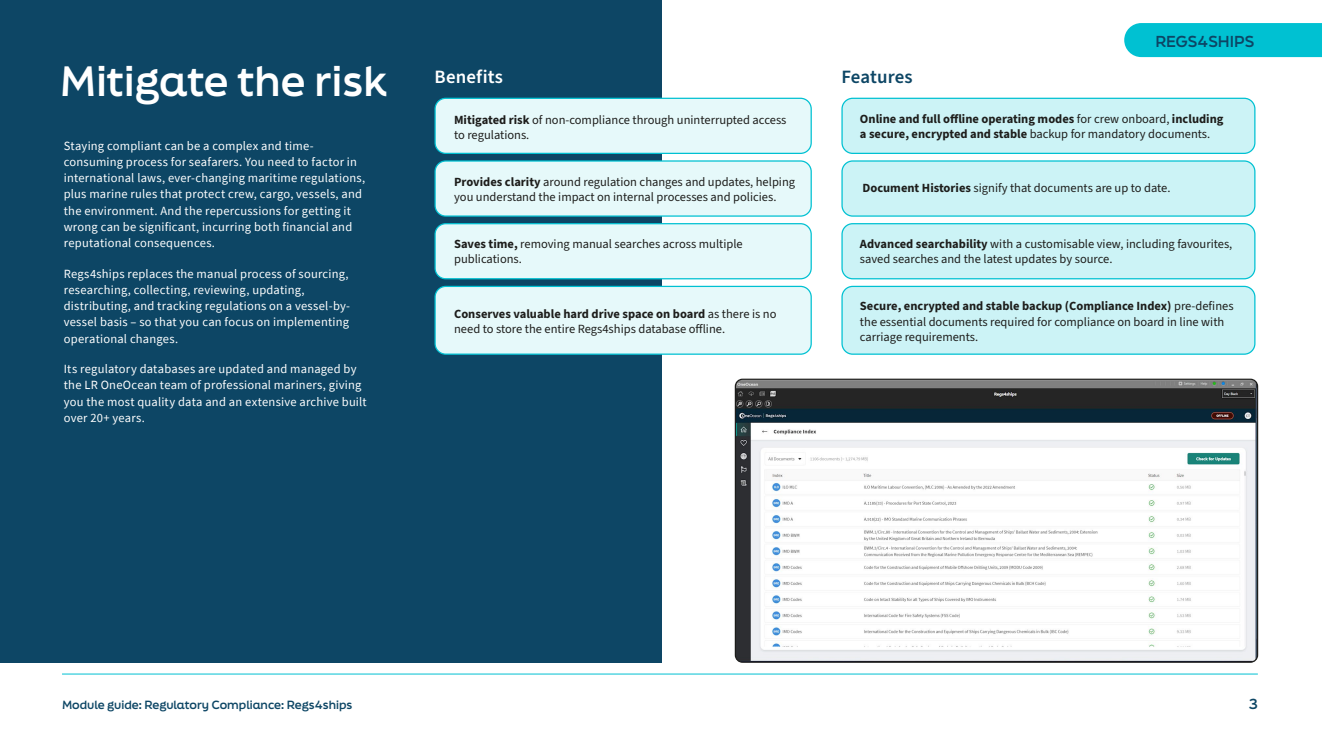
<style>
.page{position:relative;width:1322px;height:745px;background:#fff}
.page>*{position:absolute;margin:0;border:0;box-sizing:border-box;transform-origin:0 0}
.t1{font:700 40px "Final Six";color:#fff}
.t2{font:600 18.88px "Source Sans Pro";letter-spacing:.01em;color:#fff}
.t3{font:600 18.88px "Source Sans Pro";letter-spacing:.005em;color:#0d4665}
.t4{font:700 15px "Final Six";color:#0d4665}
.t5{font:700 13.75px "Final Six";color:#0d4665}
.t6{font:12.5px/16.2px "Source Sans Pro";letter-spacing:.015em;color:#fff}
.t7{font:12.5px/15px "Source Sans 3";color:#1d1d1b}
.t8{font:700 12.5px/15px "Source Sans 3";color:#1d1d1b}
.t9{font:700 11.25px "Final Six";color:#0d4665}
.s1{font-weight:700}
.s2{font-weight:400}
</style>
<div class="page">
<hr style="left:62px;top:673px;width:1196px;height:1px;background:#00c1d2">
<div style="left:0;top:0;width:661px;height:662px;background:#0d4665"></div>
<div style="left:842px;top:98px;width:413px;height:55px;background:#ccf3f6;border-radius:11px"></div>
<div style="left:841px;top:98px;width:414px;height:56px;border:1px solid #00c1d2;border-radius:11px"></div>
<div style="left:435px;top:98px;width:376px;height:55px;background:#e6f9fa;border-radius:11px"></div>
<div style="left:434px;top:98px;width:378px;height:56px;border:1px solid #00c1d2;border-radius:11px"></div>
<div style="left:842px;top:161px;width:413px;height:55px;background:#ccf3f6;border-radius:11px"></div>
<div style="left:841px;top:160px;width:414px;height:56px;border:1px solid #00c1d2;border-radius:11px"></div>
<div style="left:435px;top:161px;width:376px;height:55px;background:#e6f9fa;border-radius:11px"></div>
<div style="left:434px;top:160px;width:378px;height:56px;border:1px solid #00c1d2;border-radius:11px"></div>
<div style="left:842px;top:223px;width:413px;height:55px;background:#ccf3f6;border-radius:11px"></div>
<div style="left:841px;top:223px;width:414px;height:56px;border:1px solid #00c1d2;border-radius:11px"></div>
<div style="left:435px;top:223px;width:376px;height:55px;background:#e6f9fa;border-radius:11px"></div>
<div style="left:434px;top:223px;width:378px;height:56px;border:1px solid #00c1d2;border-radius:11px"></div>
<div style="left:842px;top:286px;width:413px;height:68px;background:#ccf3f6;border-radius:11px"></div>
<div style="left:841px;top:285px;width:414px;height:69px;border:1px solid #00c1d2;border-radius:11px"></div>
<div style="left:435px;top:286px;width:376px;height:68px;background:#e6f9fa;border-radius:11px"></div>
<div style="left:434px;top:285px;width:378px;height:69px;border:1px solid #00c1d2;border-radius:11px"></div>
<img style="left:735px;top:380px;width:522px;height:281px">
<div style="left:735px;top:378px;width:523px;height:284px;border:1px solid #1d1d1b;border-radius:7px"></div>
<div style="left:1124px;top:23px;width:198px;height:34px;background:#00c1d2"></div>
<h1 class="t1" style="left:60px;top:52px;width:329px">Mitigate the risk</h1>
<p class="t6" style="left:64px;top:137px;width:303px">Staying compliant can be a complex and time&shy;consuming process for seafarers. You need to factor in international laws, ever-changing maritime regulations, plus marine rules that protect crew, cargo, vessels, and the environment. And the repercussions for getting it wrong can be significant, incurring both financial and reputational consequences.</p>
<p class="t6" style="left:64px;top:265px;width:288px">Regs4ships replaces the manual process of sourcing, researching, collecting, reviewing, updating, distributing, and tracking regulations on a vessel-by&shy;vessel basis – so that you can focus on implementing operational changes.</p>
<p class="t6" style="left:64px;top:360px;width:304px">Its regulatory databases are updated and managed by the LR OneOcean team of professional mariners, giving you the most quality data and an extensive archive built over 20+ years.</p>
<h2 class="t2" style="left:434px;top:64px;width:70px">Benefits</h2>
<h2 class="t3" style="left:841px;top:64px;width:73px">Features</h2>
<p class="t4" style="left:1155px;top:30px;width:101px">REGS4SHIPS</p>
<p class="t7" style="left:454px;top:112px;width:334px"><span class="s1">Mitigated risk</span> of non-compliance through uninterrupted access to regulations.</p>
<p class="t8" style="left:860px;top:111px;width:365px">Online and full offline operating modes <span class="s2">for crew onboard,</span> including a secure, encrypted and stable <span class="s2">backup for mandatory documents.</span></p>
<p class="t7" style="left:454px;top:174px;width:343px"><span class="s1">Provides clarity</span> around regulation changes and updates, helping you understand the impact on internal processes and policies.</p>
<p class="t7" style="left:862px;top:180px;width:310px"><span class="s1">Document Histories</span> signify that documents are up to date.</p>
<p class="t7" style="left:454px;top:236px;width:290px"><span class="s1">Saves time,</span> removing manual searches across multiple publications.</p>
<p class="t7" style="left:860px;top:236px;width:374px"><span class="s1">Advanced searchability</span> with a customisable view, including favourites, saved searches and the latest updates by source.</p>
<p class="t7" style="left:454px;top:306px;width:324px"><span class="s1">Conserves valuable hard drive space on board</span> as there is no need to store the entire Regs4ships database offline.</p>
<p class="t7" style="left:860px;top:298px;width:375px"><span class="s1">Secure, encrypted and stable backup (Compliance Index)</span> pre-defines the essential documents required for compliance on board in line with carriage requirements.</p>
<p class="t9" style="left:62px;top:696px;width:292px">Module guide: Regulatory Compliance: Regs4ships</p>
<p class="t5" style="left:1248px;top:693px;width:11px">3</p>
</div>
